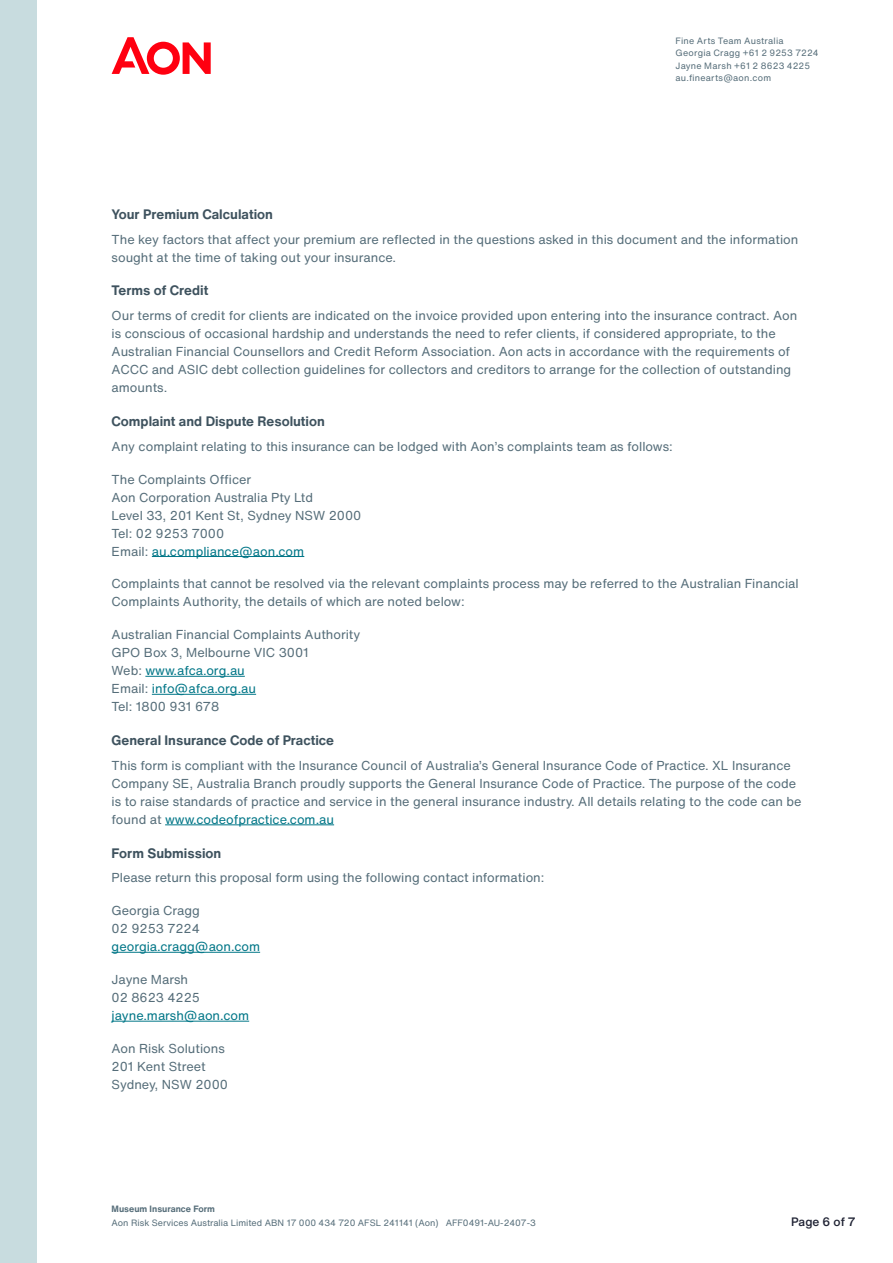
<style>
.page{position:relative;width:893px;height:1263px;background:#fff}
.page>*{position:absolute;margin:0;border:0;box-sizing:border-box;transform-origin:0 0}
.t1{font:700 13.5px "Helvetica Now Text";color:#3e525e}
.t2{font:12.75px/18px "Helvetica Now Text";color:#556d79}
.t3{font:12.75px "Helvetica Now Text";color:#007687}
.t4{font:500 12px "Helvetica Now Text";color:#202334}
.t5{font:9px/12.6px "Helvetica Now Text";letter-spacing:.025em;color:#556d79}
.t6{font:9px "Helvetica Now Text";letter-spacing:.005em;color:#556d79}
.t7{font:700 9px "Helvetica Now Text";color:#556d79}
.s1{color:#007687}
</style>
<div class="page">
<hr style="left:152px;top:556px;width:152px;height:1px;background:#007687">
<hr style="left:145px;top:676px;width:100px;height:1px;background:#007687">
<hr style="left:152px;top:694px;width:104px;height:1px;background:#007687">
<hr style="left:165px;top:824px;width:169px;height:1px;background:#007687">
<hr style="left:112px;top:952px;width:148px;height:1px;background:#007687">
<hr style="left:112px;top:1021px;width:137px;height:1px;background:#007687">
<svg style="left:112px;top:37px;width:99px;height:38px"></svg>
<div style="left:0;top:0;width:37px;height:1263px;background:#c8dcdf"></div>
<p class="t5" style="left:675px;top:34px;width:145px">Fine Arts Team Australia<br>Georgia Cragg +61 2 9253 7224<br>Jayne Marsh +61 2 8623 4225 au.finearts@aon.com</p>
<p class="t1" style="left:112px;top:205px;width:163px">Your Premium Calculation</p>
<p class="t2" style="left:112px;top:230px;width:688px">The key factors that affect your premium are reflected in the questions asked in this document and the information sought at the time of taking out your insurance.</p>
<p class="t1" style="left:112px;top:281px;width:98px">Terms of Credit</p>
<p class="t2" style="left:112px;top:307px;width:687px">Our terms of credit for clients are indicated on the invoice provided upon entering into the insurance contract. Aon is conscious of occasional hardship and understands the need to refer clients, if considered appropriate, to the Australian Financial Counsellors and Credit Reform Association. Aon acts in accordance with the requirements of ACCC and ASIC debt collection guidelines for collectors and creditors to arrange for the collection of outstanding amounts.</p>
<p class="t1" style="left:112px;top:412px;width:215px">Complaint and Dispute Resolution</p>
<p class="t2" style="left:112px;top:437px;width:563px">Any complaint relating to this insurance can be lodged with Aon’s complaints team as follows:</p>
<p class="t2" style="left:112px;top:470px;width:251px">The Complaints Officer<br>Aon Corporation Australia Pty Ltd<br>Level 33, 201 Kent St, Sydney NSW 2000<br>Tel: 02 9253 7000<br>Email: <span class="s1">au.compliance@aon.com</span></p>
<p class="t2" style="left:112px;top:575px;width:689px">Complaints that cannot be resolved via the relevant complaints process may be referred to the Australian Financial<br>Complaints Authority, the details of which are noted below:</p>
<p class="t2" style="left:112px;top:626px;width:250px">Australian Financial Complaints Authority<br>GPO Box 3, Melbourne VIC 3001<br>Web: <span class="s1">www.afca.org.au<br></span>Email: <span class="s1">info@afca.org.au<br></span>Tel: 1800 931 678</p>
<p class="t1" style="left:112px;top:731px;width:224px">General Insurance Code of Practice</p>
<p class="t2" style="left:112px;top:756px;width:691px">This form is compliant with the Insurance Council of Australia’s General Insurance Code of Practice. XL Insurance Company SE, Australia Branch proudly supports the General Insurance Code of Practice. The purpose of the code is to raise standards of practice and service in the general insurance industry. All details relating to the code can be found at <span class="s1">www.codeofpractice.com.au</span></p>
<p class="t1" style="left:112px;top:844px;width:111px">Form Submission</p>
<p class="t2" style="left:112px;top:869px;width:434px">Please return this proposal form using the following contact information:</p>
<p class="t2" style="left:112px;top:902px;width:90px">Georgia Cragg<br>02 9253 7224</p>
<p class="t3" style="left:112px;top:938px;width:150px">georgia.cragg@aon.com</p>
<p class="t2" style="left:112px;top:971px;width:90px">Jayne Marsh<br>02 8623 4225</p>
<p class="t3" style="left:112px;top:1007px;width:139px">jayne.marsh@aon.com</p>
<p class="t2" style="left:112px;top:1039px;width:118px">Aon Risk Solutions<br>201 Kent Street<br>Sydney, NSW 2000</p>
<p class="t7" style="left:112px;top:1203px;width:105px">Museum Insurance Form</p>
<p class="t6" style="left:112px;top:1216px;width:426px">Aon Risk Services Australia Limited ABN 17 000 434 720 AFSL 241141 (Aon) AFF0491-AU-2407-3</p>
<p class="t4" style="left:791px;top:1213px;width:66px">Page 6 of 7</p>
</div>
